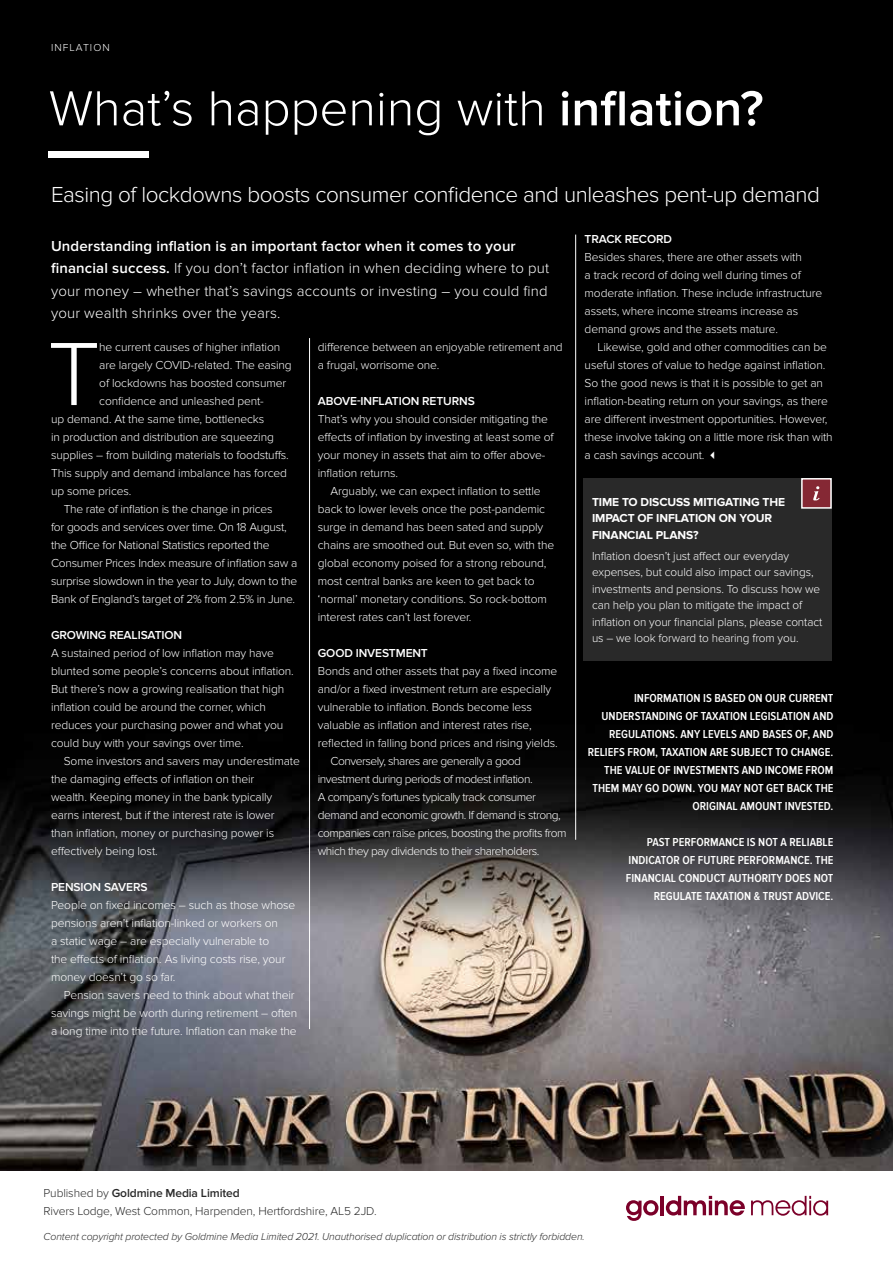
<style>
.page{position:relative;width:893px;height:1263px;background:#fff}
.page>*{position:absolute;margin:0;border:0;box-sizing:border-box;transform-origin:0 0}
.t1{font:300 93px "Proxima Nova";color:#fff}
.t2{font:300 51px "Proxima Nova";color:#fff}
.t3{font:300 22.5px "Proxima Nova";letter-spacing:-.02em;color:#fff}
.t4{font:300 15px/22.5px "Proxima Nova";letter-spacing:.01em;color:#fff}
.t5{font:300 12px/18px "Proxima Nova";letter-spacing:-.01em;color:#fff}
.t6{font:600 12px/18px "Proxima Nova Cond";color:#fff;text-align:right}
.t7{font:300 12px "Proxima Nova";letter-spacing:-.04em;color:#fff}
.t8{font:300 12px/18px "Proxima Nova";letter-spacing:-.01em;color:#292929}
.t9{font:600 12px "Proxima Nova";letter-spacing:-.01em;color:#fff}
.t10{font:700 12px/16.5px "Proxima Nova";letter-spacing:-.01em;color:#fff}
.t11{font:italic 300 10.5px "Proxima Nova";letter-spacing:-.01em;color:#292929}
.t12{font:300 10.5px "Proxima Nova";letter-spacing:.1em;color:#fff}
.s1{font-weight:600}
</style>
<div class="page">
<img style="left:0;top:0;width:893px;height:1171px">
<svg style="left:626px;top:1200px;width:32px;height:21px"></svg>
<hr style="left:660px;top:1196px;width:4px;height:19px;background:#7b0029">
<svg style="left:666px;top:1196px;width:79px;height:19px"></svg>
<svg style="left:751px;top:1196px;width:77px;height:20px"></svg>
<div style="left:584px;top:478px;width:248px;height:182px;background:#292929"></div>
<div style="left:801px;top:478px;width:31px;height:31px;background:#852834;border:2px solid #fff"></div>
<svg style="left:813px;top:486px;width:7px;height:14px"></svg>
<hr style="left:575px;top:235px;width:1px;height:605px;background:#fff">
<hr style="left:309px;top:338px;width:1px;height:691px;background:#fff">
<div style="left:49px;top:151px;width:100px;height:6px;background:#fff"></div>
<p class="t12" style="left:51px;top:41px;width:60px">INFLATION</p>
<h2 class="t2" style="left:49px;top:79px;width:716px">What’s happening with <span class="s1">inflation?</span></h2>
<h3 class="t3" style="left:51px;top:182px;width:770px">Easing of lockdowns boosts consumer confidence and unleashes pent-up demand</h3>
<p class="t4" style="left:51px;top:235px;width:500px"><span class="s1">Understanding inflation is an important factor when it comes to your financial success.</span> If you don’t factor inflation in when deciding where to put your money – whether that’s savings accounts or investing – you could find your wealth shrinks over the years.</p>
<h1 class="t1" style="left:48px;top:321px;width:54px">T</h1>
<p class="t5" style="left:99px;top:338px;width:182px">he current causes of higher inflation</p>
<p class="t9" style="left:585px;top:232px;width:89px">TRACK RECORD</p>
<p class="t5" style="left:585px;top:248px;width:239px">Besides shares, there are other assets with<br>a track record of doing well during times of moderate inflation. These include infrastructure assets, where income streams increase as demand grows and the assets mature.</p>
<p class="t5" style="left:585px;top:338px;width:250px;text-indent:13px">Likewise, gold and other commodities can be useful stores of value to hedge against inflation.<br>So the good news is that it is possible to get an inflation-beating return on your savings, as there are different investment opportunities. However, these involve taking on a little more risk than with a cash savings account. ✓</p>
<p class="t5" style="left:318px;top:338px;width:246px">difference between an enjoyable retirement and a frugal, worrisome one.</p>
<p class="t9" style="left:318px;top:394px;width:158px">ABOVE-INFLATION RETURNS</p>
<p class="t5" style="left:318px;top:410px;width:237px">That’s why you should consider mitigating the effects of inflation by investing at least some of your money in assets that aim to offer above&shy;inflation returns.</p>
<p class="t5" style="left:318px;top:482px;width:238px;text-indent:13px">Arguably, we can expect inflation to settle back to lower levels once the post-pandemic surge in demand has been sated and supply chains are smoothed out. But even so, with the global economy poised for a strong rebound, most central banks are keen to get back to ‘normal’ monetary conditions. So rock-bottom interest rates can’t last forever.</p>
<p class="t9" style="left:318px;top:646px;width:112px">GOOD INVESTMENT</p>
<p class="t5" style="left:318px;top:662px;width:241px">Bonds and other assets that pay a fixed income</p>
<p class="t5" style="left:318px;top:680px;width:235px">and/or a fixed investment return are especially</p>
<p class="t5" style="left:318px;top:698px;width:216px">vulnerable to inflation. Bonds become less</p>
<p class="t5" style="left:318px;top:716px;width:215px">valuable as inflation and interest rates rise,</p>
<p class="t5" style="left:318px;top:734px;width:241px">reflected in falling bond prices and rising yields.</p>
<p class="t7" style="left:331px;top:754px;width:192px">Conversely, shares are generally a good</p>
<p class="t7" style="left:318px;top:772px;width:216px">investment during periods of modest inflation.</p>
<p class="t7" style="left:318px;top:790px;width:220px">A company’s fortunes typically track consumer</p>
<p class="t7" style="left:318px;top:808px;width:244px">demand and economic growth. If demand is strong,</p>
<p class="t7" style="left:318px;top:826px;width:250px">companies can raise prices, boosting the profits from</p>
<p class="t7" style="left:318px;top:844px;width:223px">which they pay dividends to their shareholders.</p>
<p class="t5" style="left:99px;top:356px;width:194px">are largely COVID-related. The easing</p>
<p class="t5" style="left:99px;top:374px;width:188px">of lockdowns has boosted consumer</p>
<p class="t5" style="left:99px;top:392px;width:166px">confidence and unleashed pent-</p>
<p class="t5" style="left:51px;top:410px;width:215px">up demand. At the same time, bottlenecks</p>
<p class="t5" style="left:51px;top:428px;width:224px">in production and distribution are squeezing</p>
<p class="t5" style="left:51px;top:446px;width:239px">supplies – from building materials to foodstuffs.</p>
<p class="t5" style="left:51px;top:464px;width:237px">This supply and demand imbalance has forced</p>
<p class="t5" style="left:51px;top:482px;width:82px">up some prices.</p>
<p class="t5" style="left:64px;top:500px;width:210px">The rate of inflation is the change in prices</p>
<p class="t5" style="left:51px;top:518px;width:237px">for goods and services over time. On 18 August,</p>
<p class="t5" style="left:51px;top:536px;width:220px">the Office for National Statistics reported the</p>
<p class="t5" style="left:51px;top:554px;width:248px">Consumer Prices Index measure of inflation saw a</p>
<p class="t5" style="left:51px;top:572px;width:248px">surprise slowdown in the year to July, down to the</p>
<p class="t5" style="left:51px;top:590px;width:246px">Bank of England’s target of 2% from 2.5% in June.</p>
<p class="t9" style="left:51px;top:628px;width:133px">GROWING REALISATION</p>
<p class="t5" style="left:51px;top:644px;width:244px">A sustained period of low inflation may have blunted some people’s concerns about inflation.<br>But there’s now a growing realisation that high inflation could be around the corner, which reduces your purchasing power and what you could buy with your savings over time.</p>
<p class="t5" style="left:51px;top:752px;width:250px;text-indent:13px">Some investors and savers may underestimate the damaging effects of inflation on their<br>wealth. Keeping money in the bank typically earns interest, but if the interest rate is lower<br>than inflation, money or purchasing power is effectively being lost.</p>
<p class="t9" style="left:51px;top:880px;width:98px">PENSION SAVERS</p>
<p class="t5" style="left:51px;top:896px;width:246px">People on fixed incomes – such as those whose pensions aren’t inflation-linked or workers on<br>a static wage – are especially vulnerable to<br>the effects of inflation. As living costs rise, your money doesn’t go so far.</p>
<p class="t5" style="left:51px;top:986px;width:248px;text-indent:13px">Pension savers need to think about what their savings might be worth during retirement – often a long time into the future. Inflation can make the</p>
<p class="t10" style="left:592px;top:494px;width:194px">TIME TO DISCUSS MITIGATING THE<br>IMPACT OF INFLATION ON YOUR<br>FINANCIAL PLANS?</p>
<p class="t5" style="left:592px;top:547px;width:232px;line-height:16.5px">Inflation doesn’t just affect our everyday expenses, but could also impact our savings, investments and pensions. To discuss how we can help you plan to mitigate the impact of inflation on your financial plans, please contact us – we look forward to hearing from you.</p>
<p class="t6" style="left:588px;top:689px;width:247px">INFORMATION IS BASED ON OUR CURRENT UNDERSTANDING OF TAXATION LEGISLATION AND REGULATIONS. ANY LEVELS AND BASES OF, AND RELIEFS FROM, TAXATION ARE SUBJECT TO CHANGE.<br>THE VALUE OF INVESTMENTS AND INCOME FROM THEM MAY GO DOWN. YOU MAY NOT GET BACK THE ORIGINAL AMOUNT INVESTED.</p>
<p class="t6" style="left:626px;top:833px;width:209px">PAST PERFORMANCE IS NOT A RELIABLE INDICATOR OF FUTURE PERFORMANCE. THE FINANCIAL CONDUCT AUTHORITY DOES NOT REGULATE TAXATION &amp; TRUST ADVICE.</p>
<p class="t8" style="left:44px;top:1184px;width:335px">Published by <span class="s1">Goldmine Media Limited<br></span>Rivers Lodge, West Common, Harpenden, Hertfordshire, AL5 2JD.</p>
<p class="t11" style="left:44px;top:1231px;width:543px">Content copyright protected by Goldmine Media Limited 2021. Unauthorised duplication or distribution is strictly forbidden.</p>
</div>
